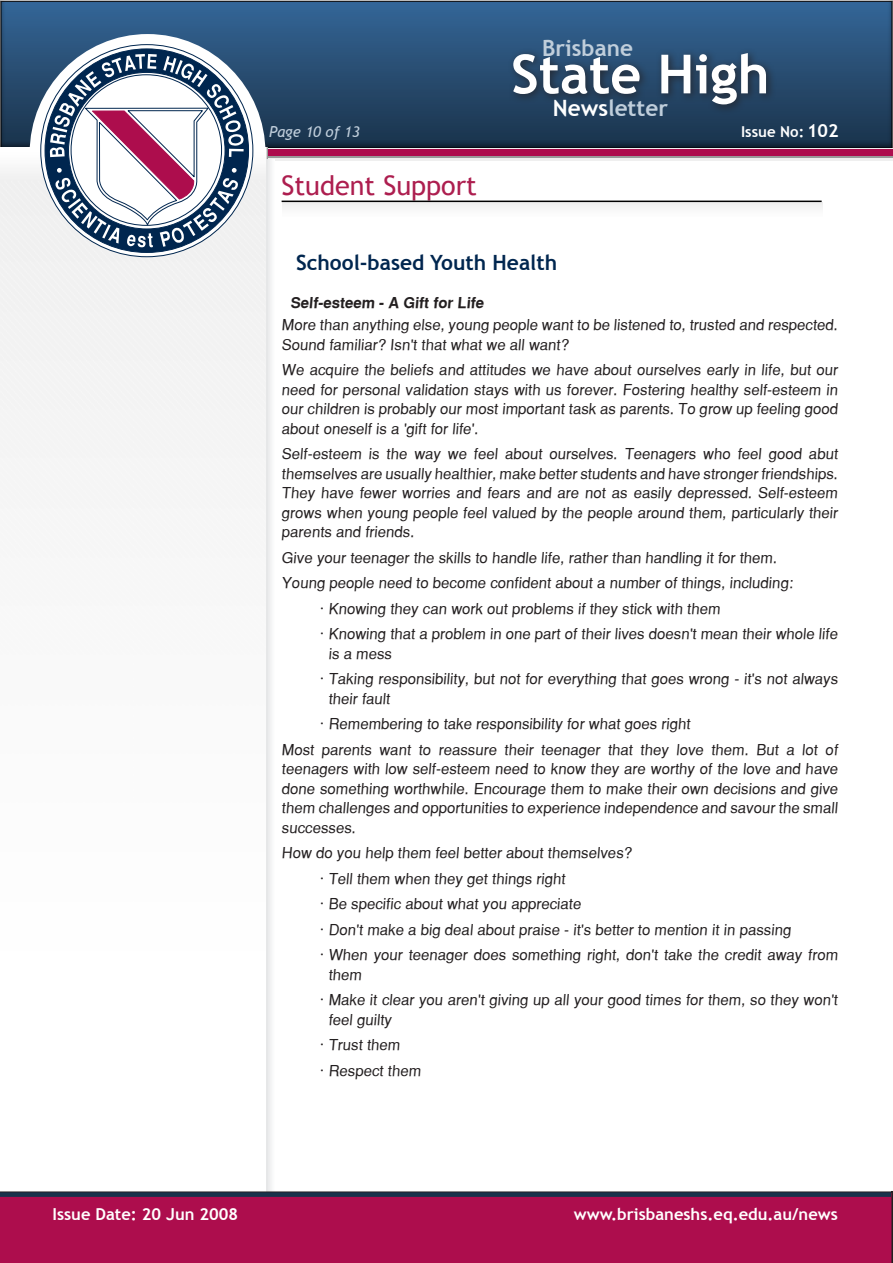
<style>
.page{position:relative;width:893px;height:1263px;background:#fff}
.page>*{position:absolute;margin:0;border:0;box-sizing:border-box;transform-origin:0 0}
.t1{font:700 54px "Trebuchet MS";color:#fff}
.t2{font:27px "Trebuchet MS";color:#ad1e4f}
.t3{font:700 22.5px "Trebuchet MS";color:#c0cedb}
.t4{font:700 21px "Trebuchet MS";color:#00264f}
.t5{font:700 16.5px "Trebuchet MS";color:#fff}
.t6{font:15px/19.5px "Sans Serif";color:#231f20}
.t7{font:700 15px "Sans Serif";color:#231f20}
.t8{font:700 15px "Trebuchet MS";color:#fff}
.t9{font:italic 15px "Trebuchet MS";color:#c0cedb}
.s1{color:#fff}
.s2{font-size:18px}
</style>
<div class="page">
<div style="left:282px;top:203px;width:540px;height:13px;background:#f6f6f6"></div>
<hr style="left:282px;top:201px;width:540px;height:1px;background:#000">
<div style="left:0;top:0;width:893px;height:152px;background:#231f20;opacity:.75"></div>
<div style="left:507px;top:46px;width:348px;height:91px;background:#231f20;opacity:.75"></div>
<div style="left:1px;top:148px;width:891px;height:12px;background:#efefef"></div>
<div style="left:1px;top:149px;width:891px;height:7px;background:#ad0c4d"></div>
<hr style="left:1px;top:156px;width:892px;height:2px;background:#999">
<img style="left:0;top:148px;width:268px;height:1043px">
<div style="left:267px;top:160px;width:8px;height:1031px;background:#f3f3f4"></div>
<div style="left:0;top:1191px;width:893px;height:72px;background:#ad0d4d"></div>
<div style="left:0;top:1192px;width:891px;height:5px;background:#18324b"></div>
<svg style="left:30px;top:34px;width:236px;height:223px"></svg>
<svg style="left:40px;top:44px;width:213px;height:213px"></svg>
<h3 class="t3" style="left:542px;top:33px;width:92px">Brisbane</h3>
<h1 class="t1" style="left:511px;top:40px;width:260px">State High</h1>
<h3 class="t3" style="left:553px;top:94px;width:117px"><span class="s1">News</span>letter</h3>
<p class="t9" style="left:269px;top:123px;width:92px">Page 10 of 13</p>
<p class="t8" style="left:741px;top:122px;width:99px">Issue No: <span class="s2">102</span></p>
<h2 class="t2" style="left:282px;top:169px;width:197px">Student Support</h2>
<h3 class="t4" style="left:296px;top:249px;width:263px">School-based Youth Health</h3>
<p class="t7" style="left:291px;top:293px;width:196px">Self-esteem - A Gift for Life</p>
<p class="t6" style="left:282px;top:315px;width:559px">More than anything else, young people want to be listened to, trusted and respected.<br>Sound familiar? Isn't that what we all want?</p>
<p class="t6" style="left:282px;top:360px;width:559px;text-align:justify">We acquire the beliefs and attitudes we have about ourselves early in life, but our need for personal validation stays with us forever. Fostering healthy self-esteem in our children is probably our most important task as parents. To grow up feeling good about oneself is a 'gift for life'.</p>
<p class="t6" style="left:282px;top:444px;width:559px;text-align:justify">Self-esteem is the way we feel about ourselves. Teenagers who feel good abut themselves are usually healthier, make better students and have stronger friendships.<br>They have fewer worries and fears and are not as easily depressed. Self-esteem grows when young people feel valued by the people around them, particularly their parents and friends.</p>
<p class="t6" style="left:282px;top:547px;width:498px">Give your teenager the skills to handle life, rather than handling it for them.</p>
<p class="t6" style="left:282px;top:573px;width:514px">Young people need to become confident about a number of things, including:</p>
<p class="t6" style="left:320px;top:598px;width:403px">Õ Knowing they can work out problems if they stick with them</p>
<p class="t6" style="left:320px;top:624px;width:521px">Õ Knowing that a problem in one part of their lives doesn't mean their whole life</p>
<p class="t6" style="left:320px;top:640px;width:521px;line-height:25.5px;text-indent:9px">is a mess<br>Õ Taking responsibility, but not for everything that goes wrong - it's not always</p>
<p class="t6" style="left:328px;top:688px;width:65px">their fault</p>
<p class="t6" style="left:320px;top:714px;width:373px">Õ Remembering to take responsibility for what goes right</p>
<p class="t6" style="left:282px;top:739px;width:559px">Most parents want to reassure their teenager that they love them. But a lot of</p>
<p class="t6" style="left:282px;top:759px;width:559px;text-align:justify">teenagers with low self-esteem need to know they are worthy of the love and have done something worthwhile. Encourage them to make their own decisions and give them challenges and opportunities to experience independence and savour the small successes.</p>
<p class="t6" style="left:320px;top:840px;width:521px;line-height:25.5px;text-indent:-38px">How do you help them feel better about themselves?<br>Õ Tell them when they get things right<br>Õ Be specific about what you appreciate<br>Õ Don't make a big deal about praise - it's better to mention it in passing<br>Õ When your teenager does something right, don't take the credit away from</p>
<p class="t6" style="left:320px;top:961px;width:521px;line-height:25.5px;text-indent:9px">them<br>Õ Make it clear you aren't giving up all your good times for them, so they won't</p>
<p class="t6" style="left:320px;top:1006px;width:104px;line-height:25.5px;text-indent:9px">feel guilty<br>Õ Trust them<br>Õ Respect them</p>
<p class="t5" style="left:52px;top:1203px;width:187px">Issue Date: 20 Jun 2008</p>
<p class="t5" style="left:574px;top:1204px;width:265px">www.brisbaneshs.eq.edu.au/news</p>
</div>
